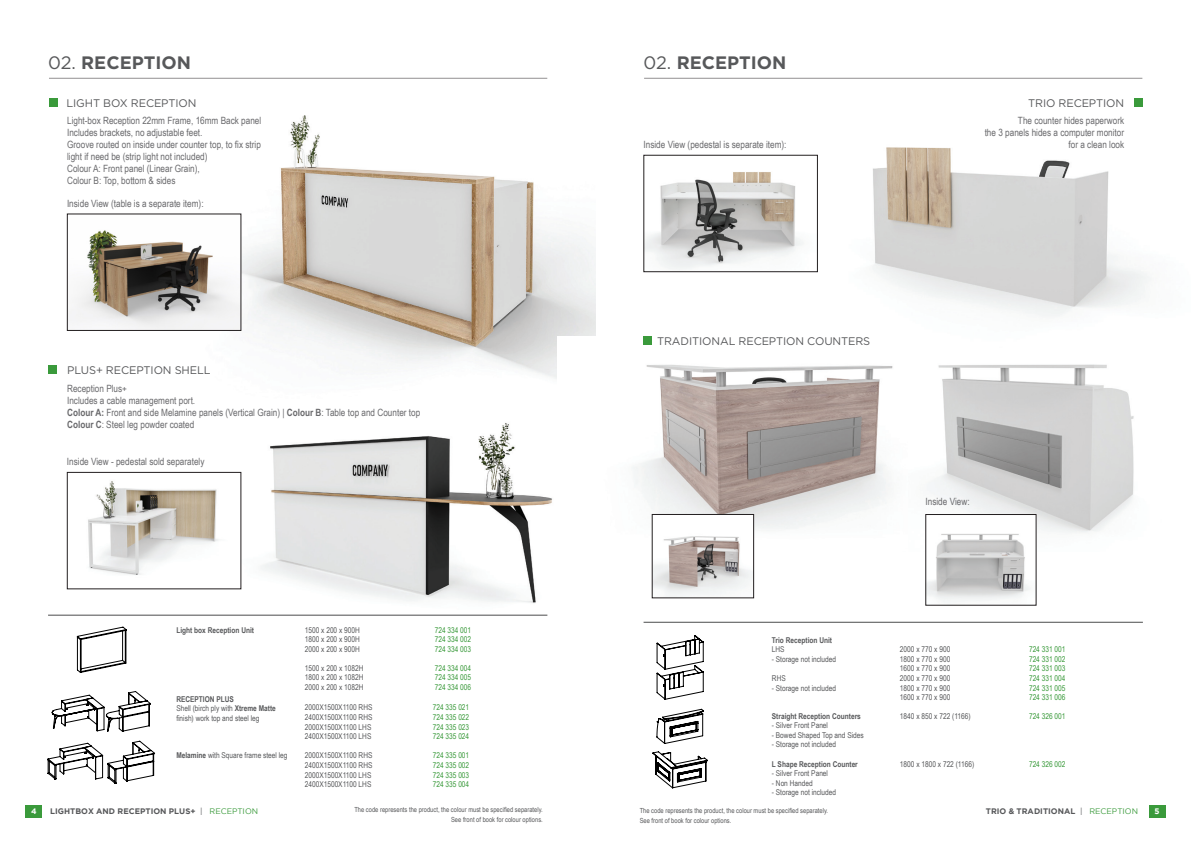
<style>
.page{position:relative;width:1191px;height:842px;background:#fff}
.page>*{position:absolute;margin:0;border:0;box-sizing:border-box;transform-origin:0 0}
.t1{font:700 18px "Gotham";color:#57585a}
.t2{font:11px "Gotham";letter-spacing:-.01em;color:#57585a}
.t3{font:10px/12px "Arial Narrow";color:#69696c}
.t4{font:8px/9.4px "Arial Narrow";color:#57585a}
.t5{font:8px "Arial Narrow";color:#3a9a3b}
.t6{font:700 8px "Arial Narrow";color:#57585a}
.t7{font:700 8px "Gotham";letter-spacing:.005em;color:#57585a}
.t8{font:700 8px "Gotham";color:#fff}
.t9{font:7px/10px "Arial Narrow";letter-spacing:.005em;color:#57585a}
.s1{font-weight:400}
.s2{font-weight:700}
.s3{font-weight:400;color:#3a9a3b}
</style>
<div class="page">
<div style="left:26px;top:805px;width:16px;height:13px;background:#3a9a3b"></div>
<div style="left:1148px;top:805px;width:17px;height:13px;background:#3a9a3b"></div>
<hr style="left:49px;top:78px;width:498px;height:1px;background:#231f20">
<hr style="left:644px;top:78px;width:498px;height:1px;background:#231f20">
<div style="left:49px;top:98px;width:8px;height:9px;background:#3a9a3b"></div>
<div style="left:1133px;top:98px;width:9px;height:9px;background:#3a9a3b"></div>
<img style="left:714px;top:147px;width:437px;height:169px">
<img style="left:155px;top:423px;width:397px;height:193px">
<img style="left:88px;top:474px;width:151px;height:113px">
<div style="left:67px;top:472px;width:174px;height:117px;border:1px solid #231f20"></div>
<img style="left:121px;top:115px;width:474px;height:264px">
<hr style="left:48px;top:615px;width:499px;height:1px;background:#4b4c4d">
<img style="left:69px;top:216px;width:170px;height:113px">
<div style="left:67px;top:214px;width:174px;height:117px;border:1px solid #231f20"></div>
<svg style="left:77px;top:627px;width:49px;height:46px"></svg>
<svg style="left:48px;top:741px;width:107px;height:43px"></svg>
<svg style="left:52px;top:691px;width:99px;height:41px"></svg>
<div style="left:48px;top:366px;width:9px;height:8px;background:#3a9a3b"></div>
<hr style="left:643px;top:622px;width:499px;height:1px;background:#4b4c4d">
<img style="left:645px;top:157px;width:170px;height:113px">
<div style="left:643px;top:155px;width:174px;height:117px;border:1px solid #231f20"></div>
<img style="left:927px;top:364px;width:207px;height:187px">
<img style="left:927px;top:516px;width:107px;height:87px">
<div style="left:925px;top:514px;width:111px;height:91px;border:1px solid #231f20"></div>
<img style="left:557px;top:336px;width:336px;height:211px">
<img style="left:654px;top:516px;width:98px;height:80px">
<div style="left:652px;top:514px;width:102px;height:84px;border:1px solid #231f20"></div>
<div style="left:643px;top:336px;width:9px;height:8px;background:#3a9a3b"></div>
<svg style="left:656px;top:635px;width:47px;height:65px"></svg>
<svg style="left:656px;top:709px;width:47px;height:35px"></svg>
<svg style="left:652px;top:751px;width:55px;height:37px"></svg>
<h1 class="t1" style="left:48px;top:51px;width:144px"><span class="s1">02.</span> RECEPTION</h1>
<h2 class="t2" style="left:67px;top:96px;width:131px">LIGHT BOX RECEPTION</h2>
<p class="t3" style="left:67px;top:115px;width:196px">Light-box Reception 22mm Frame, 16mm Back panel Includes brackets, no adjustable feet.<br>Groove routed on inside under counter top, to fix strip light if need be (strip light not included)<br>Colour A: Front panel (Linear Grain),<br>Colour B: Top, bottom &amp; sides</p>
<p class="t3" style="left:67px;top:197px;width:138px">Inside View (table is a separate item):</p>
<h2 class="t2" style="left:67px;top:364px;width:145px">PLUS+ RECEPTION SHELL</h2>
<p class="t3" style="left:67px;top:382px;width:355px">Reception Plus+<br>Includes a cable management port.<br><span class="s2">Colour A:</span> Front and side Melamine panels (Vertical Grain) | <span class="s2">Colour B</span>: Table top and Counter top <span class="s2">Colour C</span>: Steel leg powder coated</p>
<p class="t3" style="left:67px;top:455px;width:139px">Inside View - pedestal sold separately</p>
<h1 class="t1" style="left:643px;top:51px;width:144px"><span class="s1">02.</span> RECEPTION</h1>
<p class="t3" style="left:643px;top:138px;width:144px">Inside View (pedestal is separate item):</p>
<h2 class="t2" style="left:1028px;top:96px;width:98px">TRIO RECEPTION</h2>
<p class="t3" style="left:984px;top:115px;width:141px;text-align:right">The counter hides paperwork<br>the 3 panels hides a computer monitor for a clean look</p>
<h2 class="t2" style="left:657px;top:334px;width:215px">TRADITIONAL RECEPTION COUNTERS</h2>
<p class="t3" style="left:925px;top:495px;width:46px">Inside View:</p>
<p class="t6" style="left:176px;top:624px;width:79px">Light box Reception Unit</p>
<p class="t4" style="left:305px;top:625px;width:57px">1500 x 200 x 900H</p>
<p class="t5" style="left:435px;top:624px;width:38px">724 334 001</p>
<p class="t4" style="left:305px;top:635px;width:57px">1800 x 200 x 900H</p>
<p class="t5" style="left:435px;top:634px;width:38px">724 334 002</p>
<p class="t4" style="left:305px;top:644px;width:57px">2000 x 200 x 900H</p>
<p class="t5" style="left:435px;top:643px;width:38px">724 334 003</p>
<p class="t4" style="left:305px;top:663px;width:60px">1500 x 200 x 1082H</p>
<p class="t5" style="left:435px;top:662px;width:38px">724 334 004</p>
<p class="t4" style="left:305px;top:672px;width:60px">1800 x 200 x 1082H</p>
<p class="t5" style="left:435px;top:671px;width:38px">724 334 005</p>
<p class="t4" style="left:305px;top:682px;width:60px">2000 x 200 x 1082H</p>
<p class="t5" style="left:435px;top:681px;width:38px">724 334 006</p>
<p class="t4" style="left:176px;top:694px;width:101px"><span class="s2">RECEPTION PLUS<br></span>Shell (birch ply with <span class="s2">Xtreme Matte </span>finish) work top and steel leg</p>
<p class="t4" style="left:176px;top:751px;width:113px"><span class="s2">Melamine</span> with Square frame steel leg</p>
<p class="t6" style="left:772px;top:634px;width:62px">Trio Reception Unit</p>
<p class="t4" style="left:772px;top:644px;width:14px">LHS</p>
<p class="t4" style="left:900px;top:644px;width:52px">2000 x 770 x 900</p>
<p class="t5" style="left:1029px;top:643px;width:38px">724 331 001</p>
<p class="t4" style="left:772px;top:654px;width:66px">- Storage not included</p>
<p class="t4" style="left:900px;top:654px;width:52px">1800 x 770 x 900</p>
<p class="t5" style="left:1029px;top:653px;width:38px">724 331 002</p>
<p class="t4" style="left:900px;top:663px;width:52px">1600 x 770 x 900</p>
<p class="t5" style="left:1029px;top:662px;width:38px">724 331 003</p>
<p class="t4" style="left:772px;top:673px;width:15px">RHS</p>
<p class="t4" style="left:900px;top:673px;width:52px">2000 x 770 x 900</p>
<p class="t5" style="left:1029px;top:672px;width:38px">724 331 004</p>
<p class="t4" style="left:772px;top:683px;width:66px">- Storage not included</p>
<p class="t4" style="left:900px;top:683px;width:52px">1800 x 770 x 900</p>
<p class="t5" style="left:1029px;top:682px;width:38px">724 331 005</p>
<p class="t4" style="left:900px;top:692px;width:52px">1600 x 770 x 900</p>
<p class="t5" style="left:1029px;top:691px;width:38px">724 331 006</p>
<p class="t6" style="left:772px;top:710px;width:90px">Straight Reception Counters</p>
<p class="t4" style="left:900px;top:711px;width:72px">1840 x 850 x 722 (1166)</p>
<p class="t5" style="left:1029px;top:710px;width:38px">724 326 001</p>
<p class="t4" style="left:772px;top:720px;width:58px">- Silver Front Panel</p>
<p class="t4" style="left:772px;top:730px;width:93px">- Bowed Shaped Top and Sides</p>
<p class="t4" style="left:772px;top:739px;width:66px">- Storage not included</p>
<p class="t6" style="left:772px;top:758px;width:87px">L Shape Reception Counter</p>
<p class="t4" style="left:900px;top:759px;width:76px">1800 x 1800 x 722 (1166)</p>
<p class="t5" style="left:1029px;top:758px;width:38px">724 326 002</p>
<p class="t4" style="left:772px;top:768px;width:58px">- Silver Front Panel</p>
<p class="t4" style="left:772px;top:778px;width:42px">- Non Handed</p>
<p class="t4" style="left:772px;top:787px;width:66px">- Storage not included</p>
<p class="t7" style="left:986px;top:806px;width:154px">TRIO &amp; TRADITIONAL <span class="s1">|</span> <span class="s3">RECEPTION</span></p>
<p class="t4" style="left:305px;top:702px;width:69px">2000X1500X1100 RHS</p>
<p class="t5" style="left:433px;top:702px;width:38px">724 335 021</p>
<p class="t4" style="left:305px;top:712px;width:69px">2400X1500X1100 RHS</p>
<p class="t5" style="left:433px;top:711px;width:38px">724 335 022</p>
<p class="t4" style="left:305px;top:722px;width:68px">2000X1500X1100 LHS</p>
<p class="t5" style="left:433px;top:721px;width:38px">724 335 023</p>
<p class="t4" style="left:305px;top:731px;width:68px">2400X1500X1100 LHS</p>
<p class="t5" style="left:433px;top:730px;width:38px">724 335 024</p>
<p class="t4" style="left:305px;top:750px;width:69px">2000X1500X1100 RHS</p>
<p class="t5" style="left:433px;top:750px;width:38px">724 335 001</p>
<p class="t4" style="left:305px;top:760px;width:69px">2400X1500X1100 RHS</p>
<p class="t5" style="left:433px;top:759px;width:38px">724 335 002</p>
<p class="t4" style="left:305px;top:770px;width:68px">2000X1500X1100 LHS</p>
<p class="t5" style="left:433px;top:769px;width:38px">724 335 003</p>
<p class="t4" style="left:305px;top:779px;width:68px">2400X1500X1100 LHS</p>
<p class="t5" style="left:433px;top:778px;width:38px">724 335 004</p>
<p class="t7" style="left:50px;top:806px;width:210px">LIGHTBOX AND RECEPTION PLUS+ <span class="s1">|</span> <span class="s3">RECEPTION</span></p>
<p class="t8" style="left:31px;top:807px;width:7px">4</p>
<p class="t9" style="left:354px;top:805px;width:190px">The code represents the product, the colour must be specified separately.</p>
<p class="t8" style="left:1154px;top:807px;width:7px">5</p>
<p class="t9" style="left:451px;top:815px;width:93px">See front of book for colour options.</p>
<p class="t9" style="left:639px;top:805px;width:190px">The code represents the product, the colour must be specified separately.<br>See front of book for colour options.</p>
</div>
